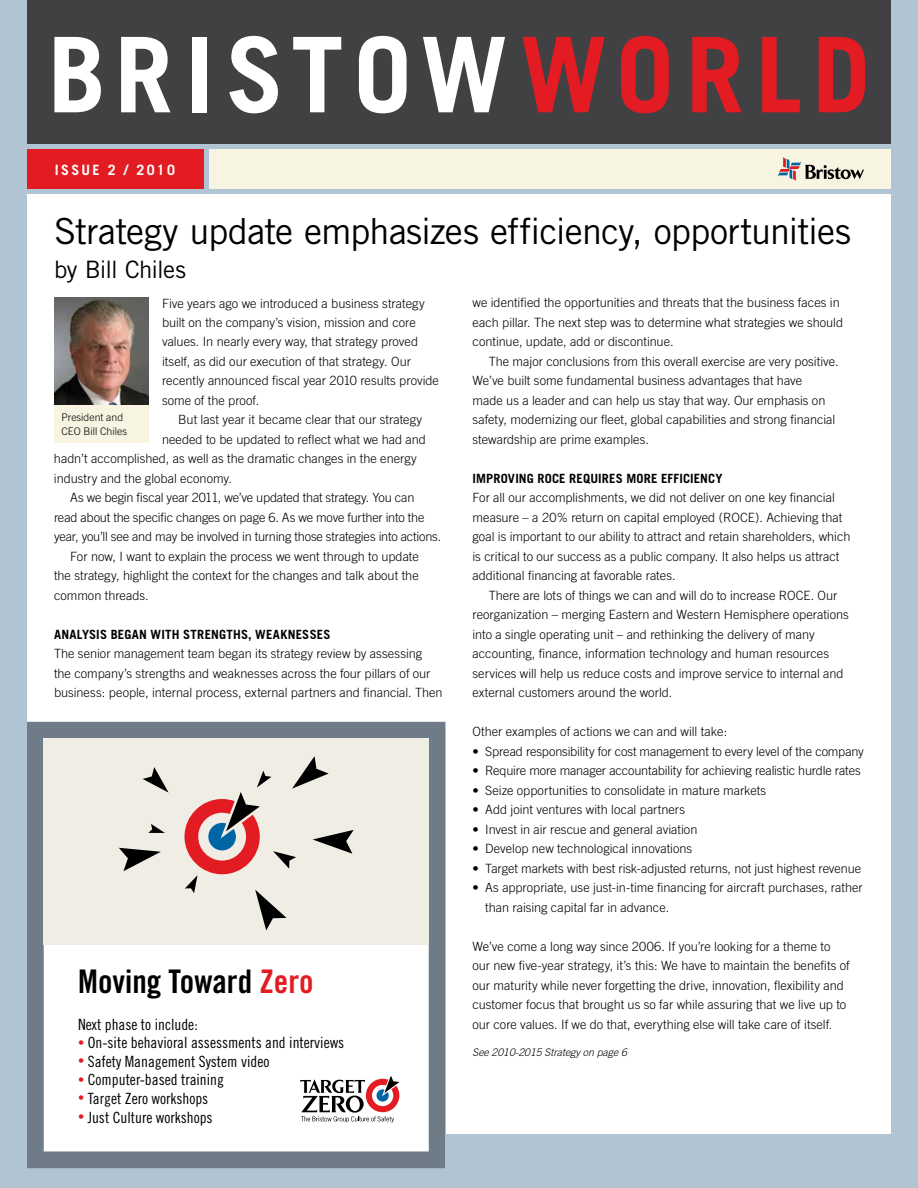
<style>
.page{position:relative;width:918px;height:1188px;background:#b1c4d4}
.page>*{position:absolute;margin:0;border:0;box-sizing:border-box;transform-origin:0 0}
.t1{font:700 104.55px "Trade Gothic";color:#fff}
.t2{font:700 104.55px "Trade Gothic";color:#e31b23}
.t3{font:36px "Trade Gothic";letter-spacing:-.025em;color:#000}
.t4{font:32.55px "Trade Gothic Bold Cond Twenty";color:#000}
.t5{font:24px "Trade Gothic";letter-spacing:-.035em;color:#000}
.t6{font:15.45px "Trade Gothic Cond Eighteen";color:#000}
.t7{font:700 14.25px "Trade Gothic";letter-spacing:.16em;color:#fff}
.t8{font:300 12.75px/19.5px "Trade Gothic";color:#000}
.t9{font:700 12.75px "Trade Gothic";letter-spacing:.015em;color:#000}
.t10{font:italic 300 10.5px "Trade Gothic";color:#000}
.t11{font:300 10.5px/13.5px "Trade Gothic";color:#000}
.s1{color:#e31b23}
.s2{font-size:12.45px;color:#e31b23}
</style>
<div class="page">
<div style="left:27px;top:194px;width:864px;height:940px;background:#fff"></div>
<div style="left:27px;top:0;width:864px;height:144px;background:#414042"></div>
<div style="left:27px;top:149px;width:176px;height:40px;background:#e31b23"></div>
<div style="left:210px;top:149px;width:681px;height:40px;background:#f7f4e1"></div>
<svg style="left:778px;top:157px;width:86px;height:24px"></svg>
<img style="left:54px;top:297px;width:94px;height:108px">
<div style="left:54px;top:405px;width:94px;height:37px;background:#f7f4e1"></div>
<svg style="left:27px;top:722px;width:419px;height:446px"></svg>
<div style="left:44px;top:739px;width:385px;height:206px;background:#efede4"></div>
<svg style="left:300px;top:1076px;width:99px;height:47px"></svg>
<svg style="left:143px;top:767px;width:26px;height:26px"></svg>
<svg style="left:148px;top:824px;width:17px;height:9px"></svg>
<svg style="left:119px;top:848px;width:42px;height:23px"></svg>
<svg style="left:185px;top:756px;width:169px;height:174px"></svg>
<h1 class="t1" style="left:48px;top:11px;width:66px">BRISTOW</h1>
<h1 class="t2" style="left:520px;top:11px;width:71px">WORL</h1>
<h1 class="t2" style="left:812px;top:11px;width:60px">D</h1>
<p class="t7" style="left:55px;top:161px;width:122px">I SSUE 2 / 2010</p>
<h2 class="t3" style="left:54px;top:209px;width:799px">Strategy update emphasizes efficiency, opportunities</h2>
<h3 class="t5" style="left:54px;top:255px;width:134px">by Bill Chiles</h3>
<p class="t8" style="left:162px;top:293px;width:278px">Five years ago we introduced a business strategy built on the company’s vision, mission and core values. In nearly every way, that strategy proved itself, as did our execution of that strategy. Our recently announced fiscal year 2010 results provide some of the proof.</p>
<p class="t8" style="left:178px;top:410px;width:245px">But last year it became clear that our strategy</p>
<p class="t8" style="left:162px;top:430px;width:265px">needed to be updated to reflect what we had and</p>
<p class="t8" style="left:54px;top:449px;width:364px">hadn’t accomplished, as well as the dramatic changes in the energy</p>
<p class="t8" style="left:54px;top:469px;width:180px">industry and the global economy.</p>
<p class="t8" style="left:70px;top:488px;width:346px">As we begin fiscal year 2011, we’ve updated that strategy. You can</p>
<p class="t8" style="left:54px;top:507px;width:372px">read about the specific changes on page 6. As we move further into the</p>
<p class="t8" style="left:54px;top:527px;width:389px">year, you’ll see and may be involved in turning those strategies into actions.</p>
<p class="t8" style="left:70px;top:546px;width:350px">For now, I want to explain the process we went through to update</p>
<p class="t8" style="left:54px;top:566px;width:366px">the strategy, highlight the context for the changes and talk about the</p>
<p class="t8" style="left:54px;top:585px;width:96px">common threads.</p>
<p class="t9" style="left:54px;top:627px;width:278px">ANALYSIS BEGAN WITH STRENGTHS, WEAKNESSES</p>
<p class="t8" style="left:54px;top:644px;width:390px">The senior management team began its strategy review by assessing<br>the company’s strengths and weaknesses across the four pillars of our business: people, internal process, external partners and financial. Then</p>
<p class="t11" style="left:61px;top:411px;width:67px">President and<br>CEO Bill Chiles</p>
<h3 class="t4" style="left:78px;top:962px;width:237px">Moving Toward <span class="s1">Zero</span></h3>
<p class="t6" style="left:78px;top:1015px;width:121px">Next phase to include:</p>
<p class="t6" style="left:78px;top:1033px;width:268px"><span class="s2">•</span> On-site behavioral assessments and interviews</p>
<p class="t6" style="left:78px;top:1052px;width:193px"><span class="s2">•</span> Safety Management System video</p>
<p class="t6" style="left:78px;top:1071px;width:147px"><span class="s2">•</span> Computer-based training</p>
<p class="t6" style="left:78px;top:1089px;width:132px"><span class="s2">•</span> Target Zero workshops</p>
<p class="t6" style="left:78px;top:1108px;width:136px"><span class="s2">•</span> Just Culture workshops</p>
<p class="t8" style="left:473px;top:293px;width:372px">we identified the opportunities and threats that the business faces in each pillar. The next step was to determine what strategies we should continue, update, add or discontinue.</p>
<p class="t8" style="left:473px;top:351px;width:368px;text-indent:16px">The major conclusions from this overall exercise are very positive.<br>We’ve built some fundamental business advantages that have<br>made us a leader and can help us stay that way. Our emphasis on safety, modernizing our fleet, global capabilities and strong financial stewardship are prime examples.</p>
<p class="t9" style="left:473px;top:470px;width:251px">IMPROVING ROCE REQUIRES MORE EFFICIENCY</p>
<p class="t8" style="left:473px;top:488px;width:379px">For all our accomplishments, we did not deliver on one key financial measure – a 20% return on capital employed (ROCE). Achieving that goal is important to our ability to attract and retain shareholders, which is critical to our success as a public company. It also helps us attract additional financing at favorable rates.</p>
<p class="t8" style="left:473px;top:585px;width:378px;text-indent:16px">There are lots of things we can and will do to increase ROCE. Our reorganization – merging Eastern and Western Hemisphere operations into a single operating unit – and rethinking the delivery of many accounting, finance, information technology and human resources services will help us reduce costs and improve service to internal and external customers around the world.</p>
<p class="t8" style="left:473px;top:722px;width:256px">Other examples of actions we can and will take:</p>
<p class="t8" style="left:473px;top:741px;width:393px">• Spread responsibility for cost management to every level of the company</p>
<p class="t8" style="left:473px;top:761px;width:390px">• Require more manager accountability for achieving realistic hurdle rates</p>
<p class="t8" style="left:473px;top:780px;width:295px">• Seize opportunities to consolidate in mature markets</p>
<p class="t8" style="left:473px;top:800px;width:214px">• Add joint ventures with local partners</p>
<p class="t8" style="left:473px;top:819px;width:226px">• Invest in air rescue and general aviation</p>
<p class="t8" style="left:473px;top:839px;width:221px">• Develop new technological innovations</p>
<p class="t8" style="left:473px;top:858px;width:390px">• Target markets with best risk-adjusted returns, not just highest revenue</p>
<p class="t8" style="left:485px;top:878px;width:379px;text-indent:-13px">• As appropriate, use just-in-time financing for aircraft purchases, rather than raising capital far in advance.</p>
<p class="t8" style="left:473px;top:936px;width:379px">We’ve come a long way since 2006. If you’re looking for a theme to our new five-year strategy, it’s this: We have to maintain the benefits of our maturity while never forgetting the drive, innovation, flexibility and customer focus that brought us so far while assuring that we live up to our core values. If we do that, everything else will take care of itself.</p>
<p class="t10" style="left:472px;top:1046px;width:156px">See 2010-2015 Strategy on page 6</p>
</div>
